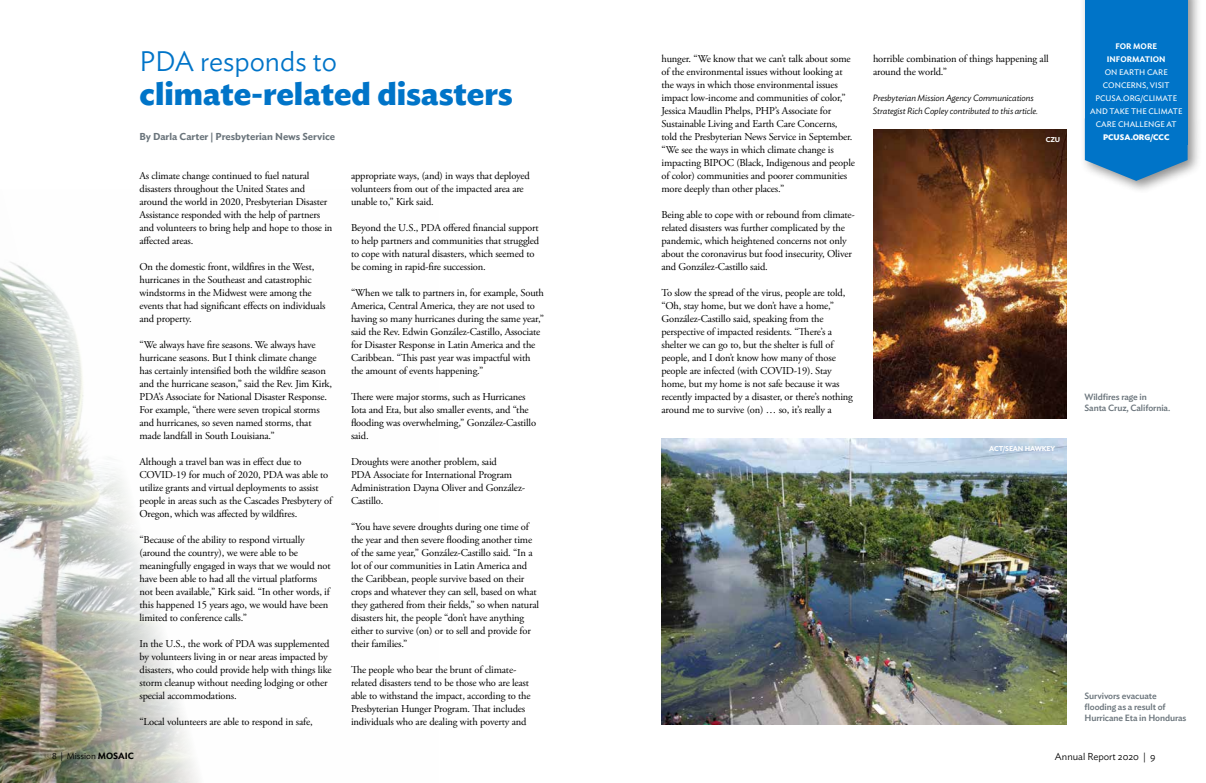
<style>
.page{position:relative;width:1206px;height:783px;background:#fff}
.page>*{position:absolute;margin:0;border:0;box-sizing:border-box;transform-origin:0 0}
.t1{font:700 32px "Ideal Sans";color:#0074c8}
.t2{font:300 28px "Ideal Sans";color:#0074c8}
.t3{font:10.5px/13px "Adobe Garamond Pro";letter-spacing:-.015em;color:#000}
.t4{font:600 10px "Ideal Sans";color:#6a747b}
.t5{font:300 10px "Ideal Sans";color:#000}
.t6{font:500 9px/11px "Ideal Sans";letter-spacing:-.01em;color:#6a747b}
.t7{font:italic 300 9px/13px "Ideal Sans";letter-spacing:-.01em;color:#000}
.t8{font:300 9px "Ideal Sans";color:#000}
.t9{font:8px/13px "Ideal Sans";color:#fcfeff;text-align:center}
.t10{font:600 8px/13px "Ideal Sans";color:#fcfeff;text-align:center}
.t11{font:700 8px "Ideal Sans";letter-spacing:-.005em;color:#fcfeff}
.t12{font:600 7px "Ideal Sans";letter-spacing:-.02em;color:#fff}
.s1{font-weight:600}
</style>
<div class="page">
<img style="left:0;top:262px;width:198px;height:521px">
<img style="left:662px;top:439px;width:404px;height:285px">
<img style="left:873px;top:129px;width:193px;height:289px">
<div style="left:1079px;top:0;width:123px;height:195px;background:#000;opacity:.45"></div>
<svg style="left:1085px;top:144px;width:103px;height:37px"></svg>
<div style="left:1085px;top:0;width:103px;height:144px;background:#0074c8"></div>
<h2 class="t2" style="left:140px;top:40px;width:199px">PDA responds to</h2>
<h1 class="t1" style="left:140px;top:68px;width:375px">climate-related disasters</h1>
<p class="t4" style="left:140px;top:128px;width:197px">By Darla Carter | Presbyterian News Service</p>
<p class="t3" style="left:140px;top:169px;width:194px">As climate change continued to fuel natural disasters throughout the United States and around the world in 2020, Presbyterian Disaster Assistance responded with the help of partners and volunteers to bring help and hope to those in affected areas.</p>
<p class="t3" style="left:140px;top:260px;width:188px">On the domestic front, wildfires in the West, hurricanes in the Southeast and catastrophic windstorms in the Midwest were among the events that had significant effects on individuals and property.</p>
<p class="t3" style="left:140px;top:338px;width:194px">“We always have fire seasons. We always have hurricane seasons. But I think climate change<br>has certainly intensified both the wildfire season and the hurricane season,” said the Rev. Jim Kirk, PDA’s Associate for National Disaster Response.<br>For example, “there were seven tropical storms and hurricanes, so seven named storms, that made landfall in South Louisiana.”</p>
<p class="t3" style="left:140px;top:455px;width:194px">Although a travel ban was in effect due to COVID-19 for much of 2020, PDA was able to utilize grants and virtual deployments to assist people in areas such as the Cascades Presbytery of Oregon, which was affected by wildfires.</p>
<p class="t3" style="left:140px;top:533px;width:193px">“Because of the ability to respond virtually (around the country), we were able to be meaningfully engaged in ways that we would not have been able to had all the virtual platforms not been available,” Kirk said. “In other words, if this happened 15 years ago, we would have been limited to conference calls.”</p>
<p class="t3" style="left:140px;top:637px;width:194px">In the U.S., the work of PDA was supplemented by volunteers living in or near areas impacted by disasters, who could provide help with things like storm cleanup without needing lodging or other special accommodations.</p>
<p class="t3" style="left:140px;top:715px;width:175px">“Local volunteers are able to respond in safe,</p>
<p class="t3" style="left:351px;top:169px;width:180px">appropriate ways, (and) in ways that deployed volunteers from out of the impacted area are unable to,” Kirk said.</p>
<p class="t3" style="left:351px;top:221px;width:190px">Beyond the U.S., PDA offered financial support to help partners and communities that struggled to cope with natural disasters, which seemed to be coming in rapid-fire succession.</p>
<p class="t3" style="left:351px;top:286px;width:195px">“When we talk to partners in, for example, South America, Central America, they are not used to having so many hurricanes during the same year,” said the Rev. Edwin González-Castillo, Associate for Disaster Response in Latin America and the Caribbean. “This past year was impactful with the amount of events happening.”</p>
<p class="t3" style="left:351px;top:390px;width:187px">There were major storms, such as Hurricanes Iota and Eta, but also smaller events, and “the flooding was overwhelming,” González-Castillo said.</p>
<p class="t3" style="left:351px;top:455px;width:176px">Droughts were another problem, said<br>PDA Associate for International Program Administration Dayna Oliver and González-Castillo.</p>
<p class="t3" style="left:351px;top:520px;width:190px">“You have severe droughts during one time of the year and then severe flooding another time of the same year,” González-Castillo said. “In a lot of our communities in Latin America and the Caribbean, people survive based on their crops and whatever they can sell, based on what they gathered from their fields,” so when natural disasters hit, the people “don’t have anything either to survive (on) or to sell and provide for their families.”</p>
<p class="t3" style="left:351px;top:663px;width:181px">The people who bear the brunt of climate&shy;related disasters tend to be those who are least able to withstand the impact, according to the Presbyterian Hunger Program. That includes individuals who are dealing with poverty and</p>
<p class="t3" style="left:662px;top:52px;width:195px">hunger. “We know that we can’t talk about some of the environmental issues without looking at the ways in which those environmental issues impact low-income and communities of color,” Jessica Maudlin Phelps, PHP’s Associate for Sustainable Living and Earth Care Concerns, told the Presbyterian News Service in September. “We see the ways in which climate change is impacting BIPOC (Black, Indigenous and people of color) communities and poorer communities more deeply than other places.”</p>
<p class="t3" style="left:662px;top:208px;width:195px">Being able to cope with or rebound from climate&shy;related disasters was further complicated by the pandemic, which heightened concerns not only about the coronavirus but food insecurity, Oliver and González-Castillo said.</p>
<p class="t3" style="left:662px;top:286px;width:193px">To slow the spread of the virus, people are told, “Oh, stay home, but we don’t have a home,” González-Castillo said, speaking from the perspective of impacted residents. “There’s a shelter we can go to, but the shelter is full of people, and I don’t know how many of those people are infected (with COVID-19). Stay home, but my home is not safe because it was recently impacted by a disaster, or there’s nothing around me to survive (on) … so, it’s really a</p>
<p class="t3" style="left:873px;top:52px;width:177px">horrible combination of things happening all around the world.”</p>
<p class="t7" style="left:873px;top:90px;width:167px">Presbyterian Mission Agency Communications<br>Strategist Rich Copley contributed to this article.</p>
<p class="t12" style="left:1046px;top:134px;width:16px">CZU</p>
<p class="t12" style="left:989px;top:443px;width:67px">ACT/SEAN HAWKEY</p>
<p class="t10" style="left:1107px;top:39px;width:60px">FOR MORE<br>INFORMATION</p>
<p class="t9" style="left:1090px;top:65px;width:94px">ON EARTH CARE<br>CONCERNS, VISIT<br>PCUSA.ORG/CLIMATE<br>AND TAKE THE CLIMATE<br>CARE CHALLENGE AT</p>
<p class="t11" style="left:1103px;top:130px;width:68px">PCUSA.ORG/CCC</p>
<p class="t6" style="left:1084px;top:390px;width:87px">Wildfires rage in<br>Santa Cruz, California.</p>
<p class="t6" style="left:1084px;top:689px;width:103px">Survivors evacuate flooding as a result of<br>Hurricane Eta in Honduras</p>
<p class="t8" style="left:52px;top:749px;width:83px">8 | Mission <span class="s1">MOSAIC</span></p>
<p class="t5" style="left:1055px;top:749px;width:102px">Annual Report 2020 | 9</p>
</div>
